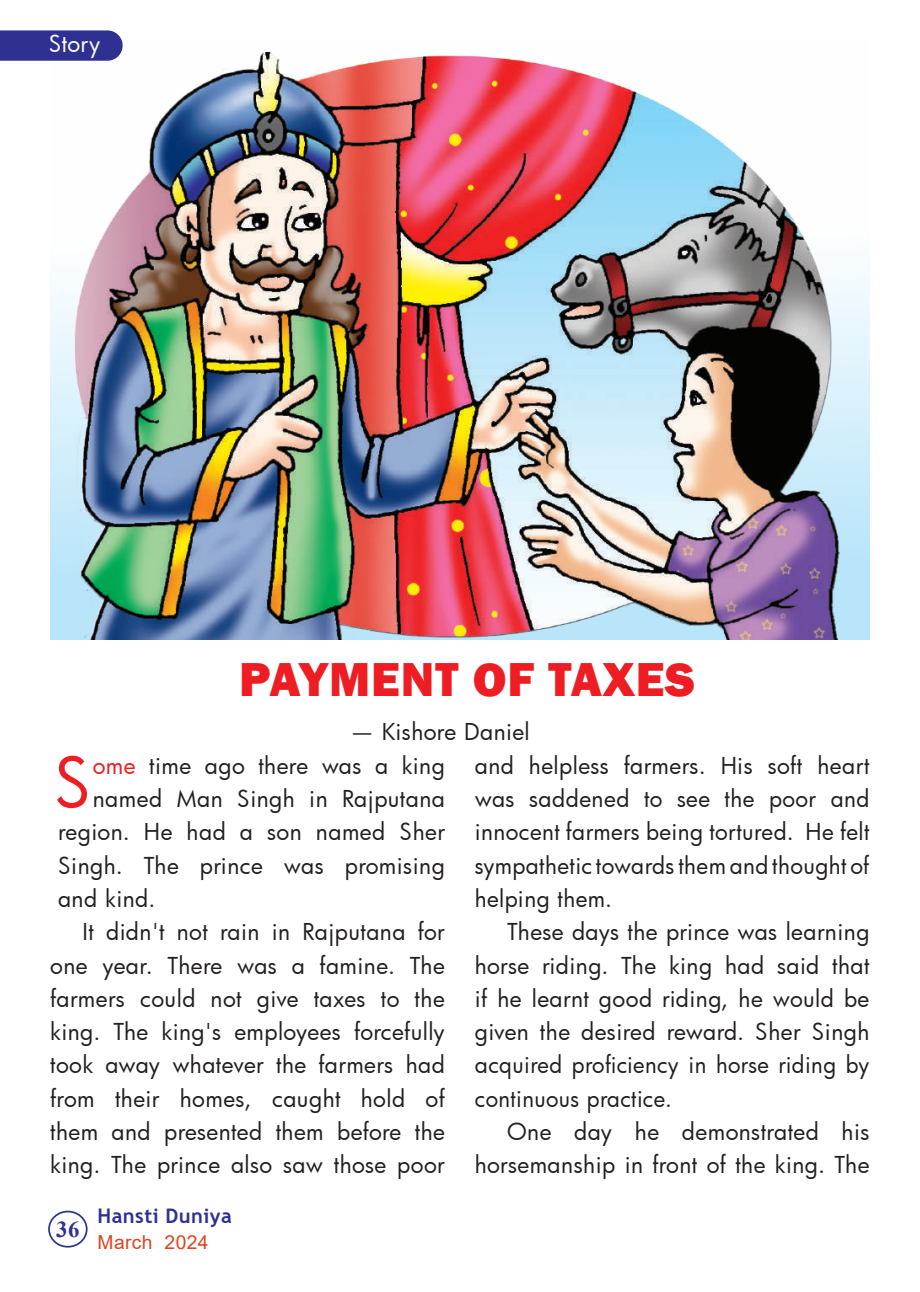
<style>
.page{position:relative;width:920px;height:1292px;background:#fff}
.page>*{position:absolute;margin:0;border:0;box-sizing:border-box;transform-origin:0 0}
.t1{font:66.85px "Futura";color:#ee1d23}
.t2{font:800 49px "Franklin Gothic";letter-spacing:.02em;color:#ee1d23}
.t3{font:22.75px/33.2px "Futura";letter-spacing:.02em;color:#231f20;text-align:justify}
.t4{font:22.75px "Futura";letter-spacing:.015em;color:#fff}
.t5{font:700 22.75px "Times New Roman";color:#2e3092}
.t6{font:700 20.12px "Trebuchet MS";letter-spacing:.02em;color:#2e3092}
.t7{font:19.25px "Arial";letter-spacing:.02em;color:#dc4520}
.s1{color:#ee1d23}
</style>
<div class="page">
<svg style="left:48px;top:1210px;width:40px;height:38px"></svg>
<div style="left:50px;top:38px;width:819px;height:601px;background:linear-gradient(to bottom,#fff,#b7e4fa)"></div>
<img style="left:74px;top:53px;width:775px;height:586px">
<svg style="left:0;top:30px;width:122px;height:31px;background:#373996"></svg>
<p class="t4" style="left:49px;top:28px;width:53px">Story</p>
<h2 class="t2" style="left:239px;top:647px;width:457px">PAYMENT OF TAXES</h2>
<p class="t3" style="left:351px;top:714px;width:180px">— Kishore Daniel</p>
<h1 class="t1" style="left:54px;top:737px;width:39px">S</h1>
<p class="t3" style="left:93px;top:748px;width:353px"><span class="s1">ome</span> time ago there was a king</p>
<p class="t3" style="left:93px;top:781px;width:353px">named Man Singh in Rajputana</p>
<p class="t3" style="left:58px;top:814px;width:388px">region. He had a son named Sher</p>
<p class="t3" style="left:58px;top:848px;width:388px">Singh. The prince was promising</p>
<p class="t3" style="left:58px;top:881px;width:99px">and kind.</p>
<p class="t3" style="left:83px;top:914px;width:363px">It didn't not rain in Rajputana for</p>
<p class="t3" style="left:50px;top:947px;width:396px">one year. There was a famine. The</p>
<p class="t3" style="left:50px;top:981px;width:396px">farmers could not give taxes to the</p>
<p class="t3" style="left:50px;top:1014px;width:396px">king. The king's employees forcefully</p>
<p class="t3" style="left:50px;top:1047px;width:396px">took away whatever the farmers had</p>
<p class="t3" style="left:50px;top:1080px;width:396px">from their homes, caught hold of</p>
<p class="t3" style="left:50px;top:1114px;width:396px">them and presented them before the</p>
<p class="t3" style="left:50px;top:1147px;width:396px">king. The prince also saw those poor</p>
<p class="t5" style="left:56px;top:1212px;width:25px">36</p>
<p class="t6" style="left:98px;top:1202px;width:136px">Hansti Duniya</p>
<p class="t7" style="left:98px;top:1228px;width:112px">March 2024</p>
<p class="t3" style="left:474px;top:748px;width:396px">and helpless farmers. His soft heart was saddened to see the poor and innocent farmers being tortured. He felt sympathetic towards them and thought of helping them.</p>
<p class="t3" style="left:474px;top:914px;width:396px;text-indent:32px">These days the prince was learning horse riding. The king had said that if he learnt good riding, he would be given the desired reward. Sher Singh acquired proficiency in horse riding by continuous practice.</p>
<p class="t3" style="left:474px;top:1114px;width:396px;text-align:right">One day he demonstrated his horsemanship in front of the king. The</p>
</div>
